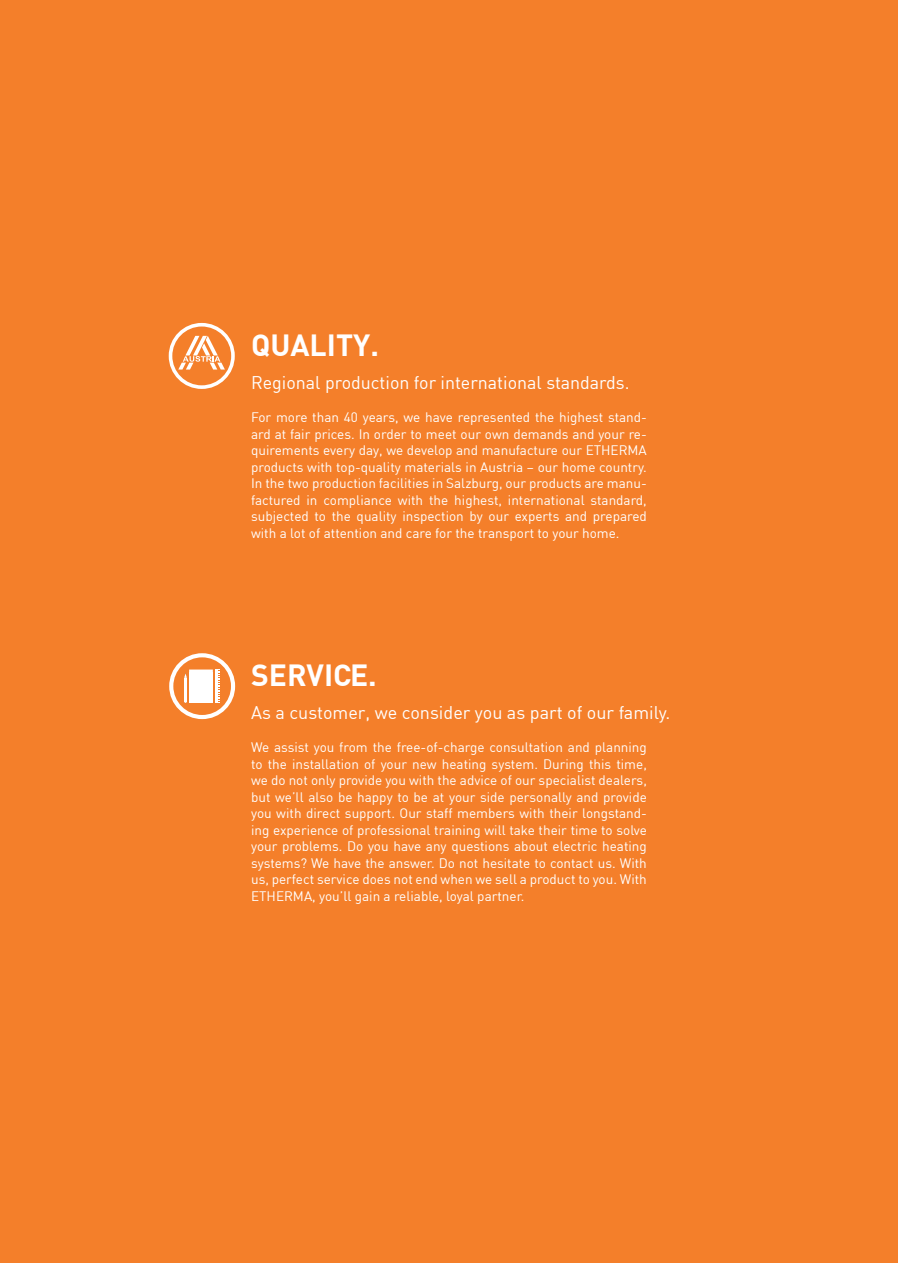
<style>
.page{position:relative;width:898px;height:1263px;background:#fff}
.page>*{position:absolute;margin:0;border:0;box-sizing:border-box;transform-origin:0 0}
.t1{font:700 30px "DIN";color:#fff}
.t2{font:18px "DIN";color:#fff}
.t3{font:13.5px/16.5px "DIN";color:#fff;text-align:justify}
</style>
<div class="page">
<div style="left:0;top:0;width:897px;height:1263px;background:#f47f2a"></div>
<div style="left:169px;top:323px;width:66px;height:66px;border:4px solid #fff;border-radius:50%"></div>
<div style="left:176px;top:330px;width:51px;height:50px;border:2px solid #f47f2a;border-radius:50%"></div>
<svg style="left:178px;top:336px;width:47px;height:34px"></svg>
<svg style="left:169px;top:653px;width:66px;height:66px"></svg>
<h1 class="t1" style="left:251px;top:326px;width:129px">QUALITY.</h1>
<h2 class="t2" style="left:251px;top:371px;width:380px">Regional production for international standards.</h2>
<p class="t3" style="left:251px;top:409px;width:397px">For more than 40 years, we have represented the highest stand&shy;ard at fair prices. In order to meet our own demands and your re&shy;quirements every day, we develop and manufacture our ETHERMA products with top-quality materials in Austria – our home country.<br>In the two production facilities in Salzburg, our products are manu&shy;factured in compliance with the highest, international standard, subjected to the quality inspection by our experts and prepared with a lot of attention and care for the transport to your home.</p>
<h1 class="t1" style="left:251px;top:656px;width:127px">SERVICE.</h1>
<h2 class="t2" style="left:251px;top:701px;width:420px">As a customer, we consider you as part of our family.</h2>
<p class="t3" style="left:251px;top:739px;width:397px">We assist you from the free-of-charge consultation and planning to the installation of your new heating system. During this time, we do not only provide you with the advice of our specialist dealers, but we’ll also be happy to be at your side personally and provide you with direct support. Our staff members with their longstand&shy;ing experience of professional training will take their time to solve your problems. Do you have any questions about electric heating systems? We have the answer. Do not hesitate to contact us. With us, perfect service does not end when we sell a product to you. With ETHERMA, you’ll gain a reliable, loyal partner.</p>
</div>
